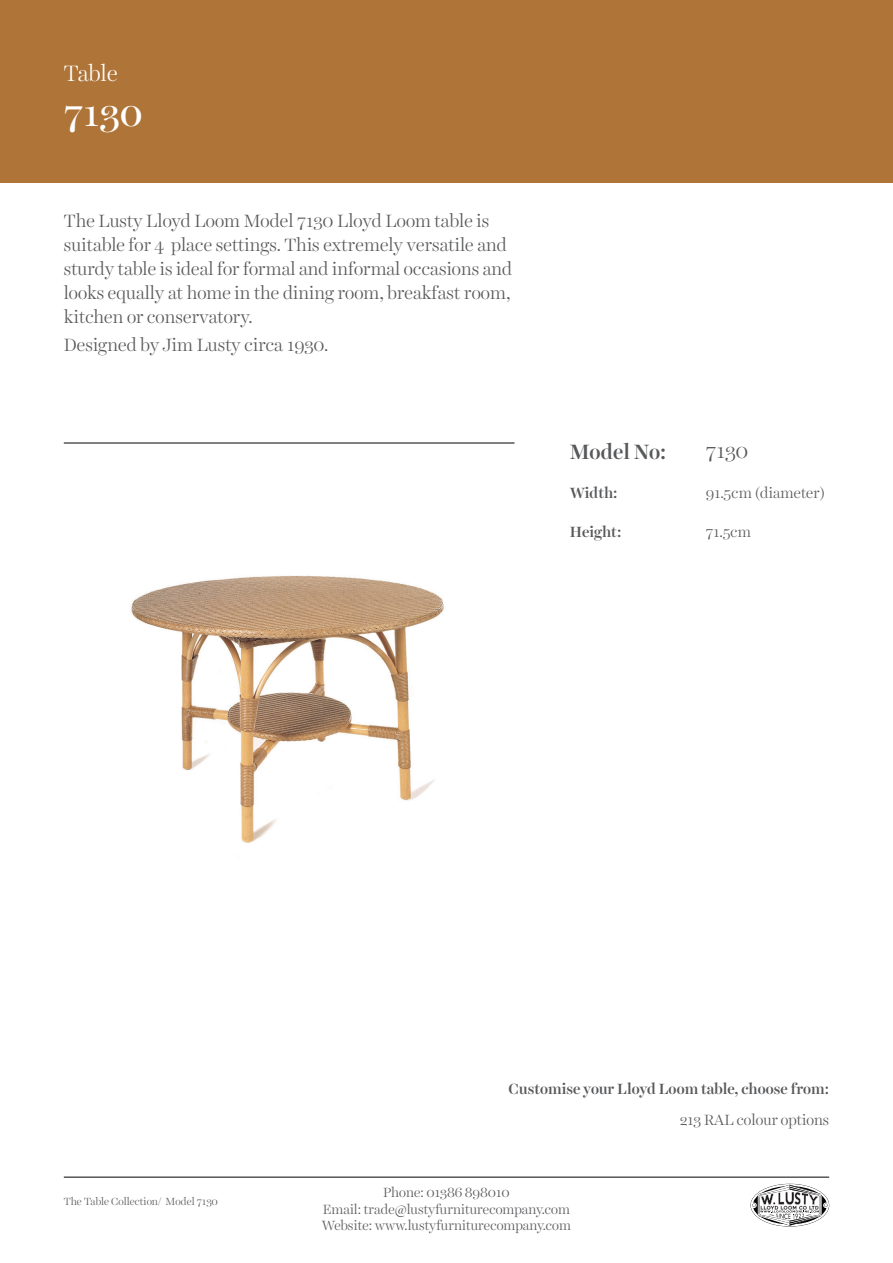
<style>
.page{position:relative;width:893px;height:1263px;background:#fff}
.page>*{position:absolute;margin:0;border:0;box-sizing:border-box;transform-origin:0 0}
.t1{font:37.5px "Harriet Display";color:#fff}
.t2{font:300 22.5px "Harriet Display";letter-spacing:-.005em;color:#fff}
.t3{font:500 21px "Harriet Display";letter-spacing:-.005em;color:#57585a}
.t4{font:300 21px "Harriet Display";color:#57585a}
.Top_paragraph{font:300 18px/24px "Harriet Display";color:#57585a}
.Top_paragraph-2{font:500 15px "Harriet Display";color:#57585a}
.Top_paragraph-3{font:300 15px "Harriet Display";color:#57585a}
.Bottom_paragraph{font:300 13.5px "Harriet Display";color:#57585a}
.t5{font:300 10.5px "Harriet Display";letter-spacing:-.005em;color:#57585a}
</style>
<div class="page">
<div style="left:0;top:0;width:893px;height:183px;background:#ae7438"></div>
<hr style="left:64px;top:442px;width:450px;height:2px;background:#57585a">
<img style="left:131px;top:575px;width:313px;height:268px">
<hr style="left:64px;top:1176px;width:765px;height:2px;background:#57585a">
<svg style="left:751px;top:1185px;width:78px;height:40px"></svg>
<p class="t2" style="left:64px;top:58px;width:55px">Table</p>
<p class="t1" style="left:64px;top:87px;width:81px">7130</p>
<p class="Top_paragraph" style="left:64px;top:208px;width:450px">The Lusty Lloyd Loom Model 7130 Lloyd Loom table is suitable for 4 place settings. This extremely versatile and sturdy table is ideal for formal and informal occasions and looks equally at home in the dining room, breakfast room, kitchen or conservatory.</p>
<p class="Top_paragraph" style="left:64px;top:332px;width:266px">Designed by Jim Lusty circa 1930.</p>
<p class="t3" style="left:570px;top:437px;width:98px">Model No:</p>
<p class="Top_paragraph-2" style="left:570px;top:482px;width:49px">Width:</p>
<p class="Top_paragraph-2" style="left:570px;top:521px;width:53px">Height:</p>
<p class="t4" style="left:706px;top:436px;width:44px">7130</p>
<p class="Top_paragraph-3" style="left:706px;top:482px;width:121px">91.5cm (diameter)</p>
<p class="Top_paragraph-3" style="left:706px;top:521px;width:47px">71.5cm</p>
<p class="t5" style="left:64px;top:1194px;width:156px">The Table Collection/ Model 7130</p>
<p class="Top_paragraph-2" style="left:509px;top:1078px;width:322px">Customise your Lloyd Loom table, choose from:</p>
<p class="Top_paragraph-3" style="left:680px;top:1109px;width:151px">213 RAL colour options</p>
<p class="Bottom_paragraph" style="left:383px;top:1183px;width:128px">Phone: 01386 898010</p>
<p class="Bottom_paragraph" style="left:323px;top:1199px;width:249px">Email: trade@lustyfurniturecompany.com</p>
<p class="Bottom_paragraph" style="left:322px;top:1216px;width:251px">Website: www.lustyfurniturecompany.com</p>
</div>
